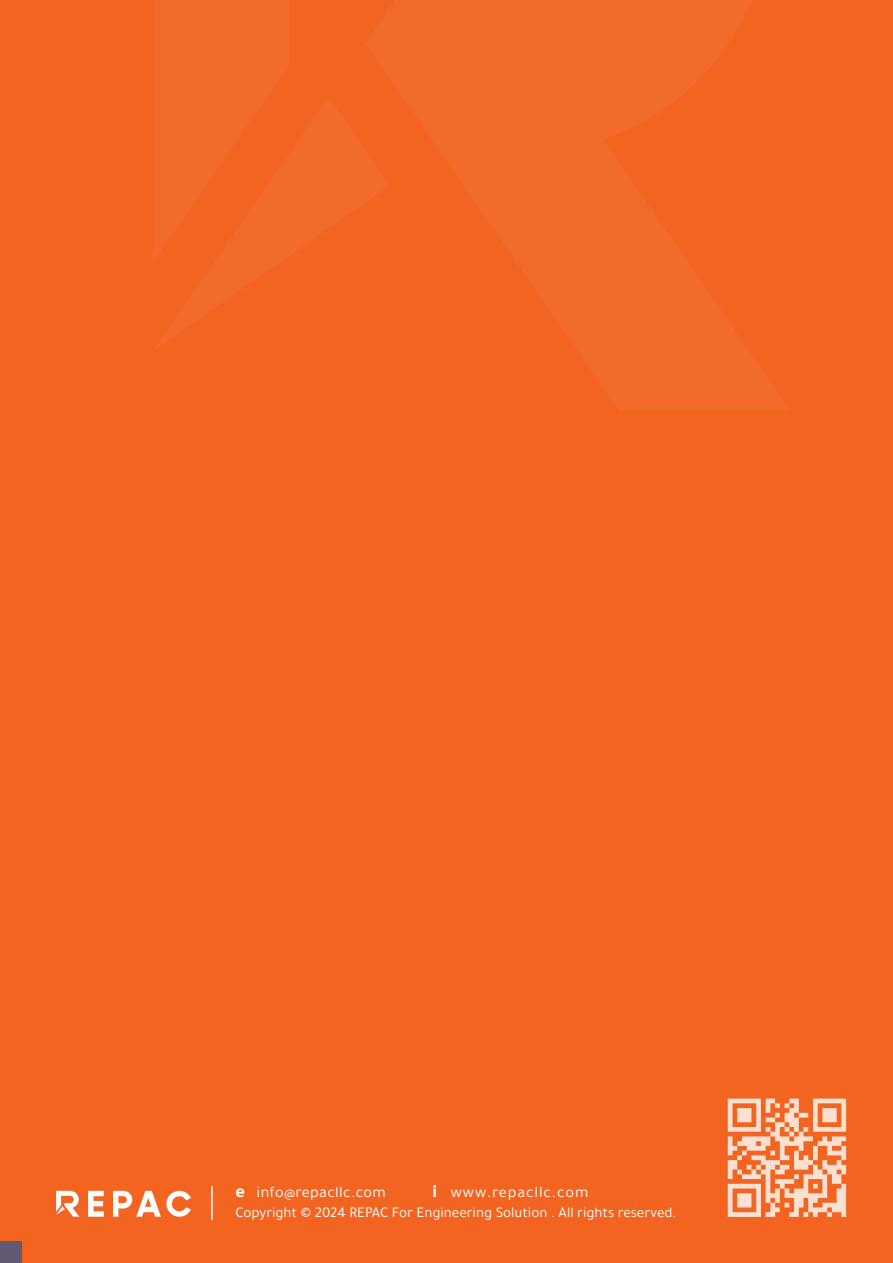
<style>
.page{position:relative;width:893px;height:1263px;background:#f36421}
.page>*{position:absolute;margin:0;border:0;box-sizing:border-box;transform-origin:0 0}
.t1{font:16.05px "Tajawal";letter-spacing:.02em;color:#fff}
.t2{font:16.05px "Tajawal";letter-spacing:.055em;color:#fff}
.t3{font:15px "Tajawal";color:#fff}
.s1{font-weight:700;font-size:18.45px}
</style>
<div class="page">
<svg style="left:56px;top:1191px;width:24px;height:26px"></svg>
<svg style="left:88px;top:1191px;width:16px;height:26px"></svg>
<svg style="left:113px;top:1190px;width:78px;height:27px"></svg>
<hr style="left:211px;top:1186px;width:2px;height:34px;background:#fff">
<div style="left:0;top:1242px;width:21px;height:21px;background:#635972"></div>
<svg style="left:728px;top:1103px;width:118px;height:114px"></svg>
<div style="left:813px;top:1098px;width:33px;height:5px;background:#fce0d2"></div>
<div style="left:789px;top:1098px;width:10px;height:5px;background:#fce0d2"></div>
<div style="left:766px;top:1098px;width:9px;height:5px;background:#fce0d2"></div>
<div style="left:728px;top:1098px;width:33px;height:5px;background:#fce0d2"></div>
<p class="t1" style="left:235px;top:1181px;width:152px"><span class="s1">e</span> info@repacllc.com</p>
<p class="t2" style="left:433px;top:1181px;width:157px"><span class="s1">i</span> www.repacllc.com</p>
<p class="t3" style="left:235px;top:1202px;width:442px">Copyright © 2024 REPAC For Engineering Solution . All rights reserved.</p>
</div>
